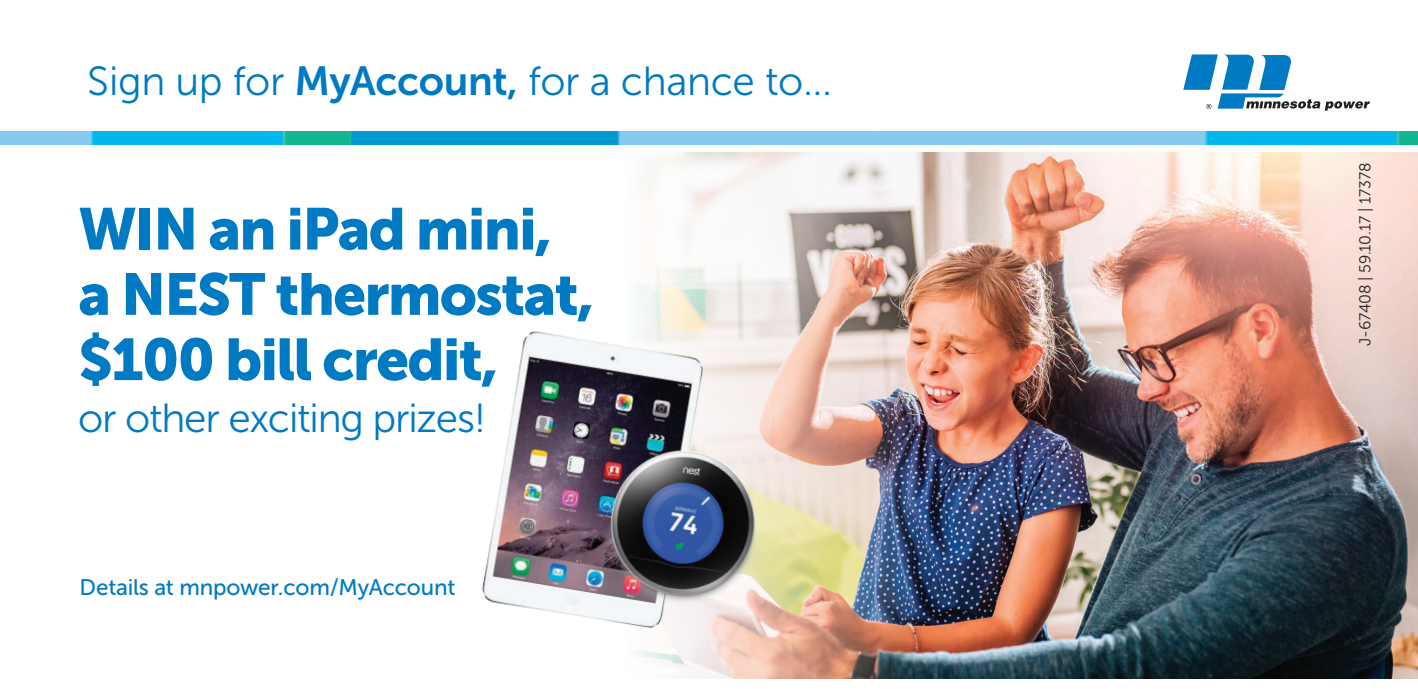
<style>
.page{position:relative;width:1418px;height:689px;background:#fff}
.page>*{position:absolute;margin:0;border:0;box-sizing:border-box;transform-origin:0 0}
.t1{font:58.5px/65.2px "Museo Sans 900";letter-spacing:-.03em;color:#007ac2}
.t2{font:40.5px "Museo Sans 300";letter-spacing:-.01em;color:#007ac2}
.t3{font:40.5px "Museo Sans 300";letter-spacing:-.03em;color:#007ac2}
.t4{font:22.5px "Museo Sans 500";letter-spacing:-.01em;color:#007ac2}
.t5{font:15.75px "Museo Sans 300";letter-spacing:-.01em;color:#231f20}
.s1{font-family:"Museo Sans 700"}
</style>
<div class="page">
<img style="left:638px;top:153px;width:780px;height:525px">
<img style="left:0;top:132px;width:1418px;height:13px">
<img style="left:482px;top:301px;width:321px;height:367px">
<svg style="left:1183px;top:54px;width:186px;height:57px"></svg>
<p class="t2" style="left:88px;top:59px;width:746px">Sign up for <span class="s1">MyAccount,</span> for a chance to...</p>
<p class="t1" style="left:78px;top:196px;width:517px">WIN an iPad mini, a NEST thermostat, $100 bill credit,</p>
<p class="t3" style="left:78px;top:396px;width:409px">or other exciting prizes!</p>
<p class="t4" style="left:80px;top:575px;width:377px">Details at mnpower.com/MyAccount</p>
<p class="t5" style="left:1356px;top:345px;width:185px;rotate:-90deg">J-67408 | 59.10.17 | 17378</p>
</div>
